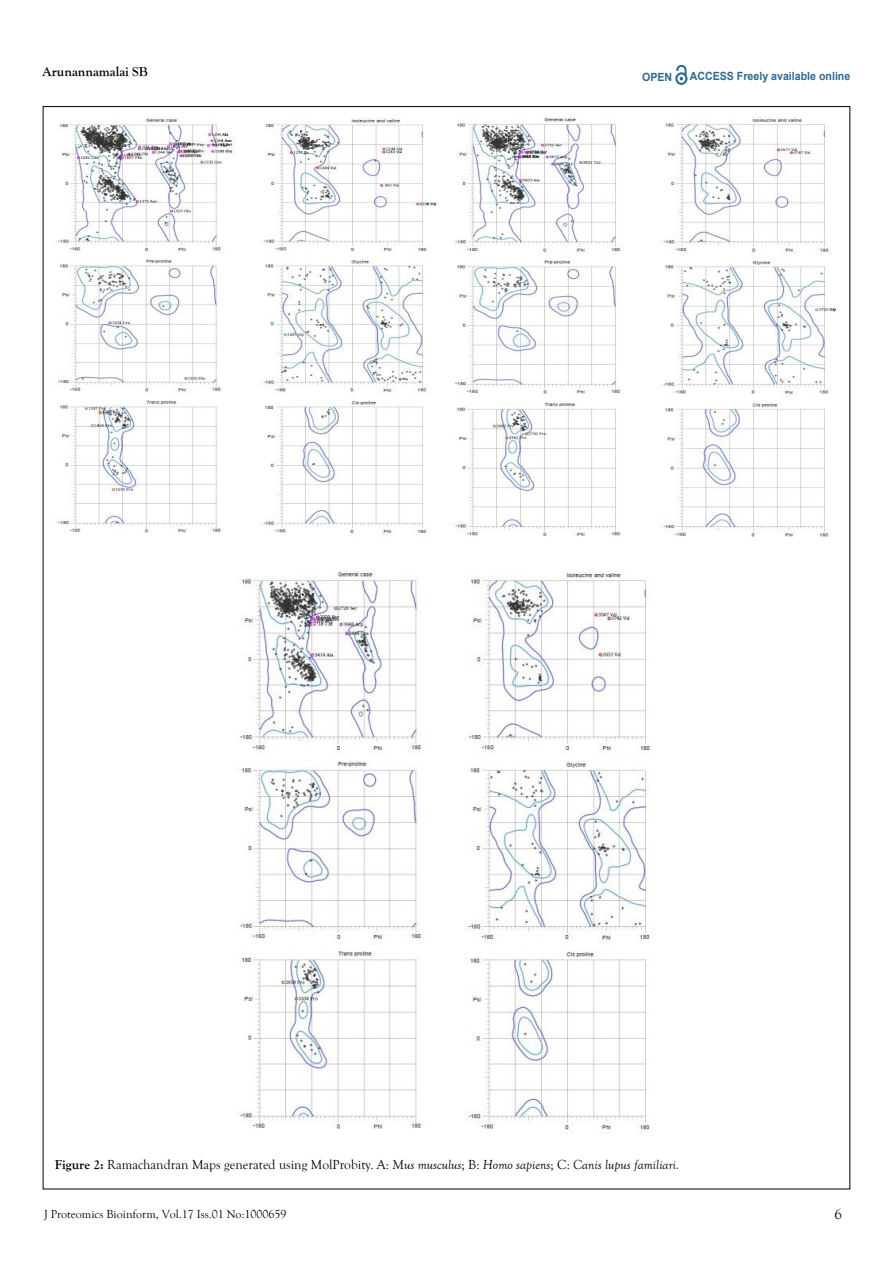
<style>
.page{position:relative;width:893px;height:1263px;background:#fff}
.page>*{position:absolute;margin:0;border:0;box-sizing:border-box;transform-origin:0 0}
.t1{font:15px "Goudy Old Style T";color:#000}
.t2{font:13.5px "Goudy Old Style T";color:#000}
.t3{font:700 13.5px "Goudy Old Style T";color:#000}
.t4{font:12px "Goudy Old Style T";color:#000}
.t5{font:700 11.25px "Arial";color:#2d6a8e;scale:.94 1}
.s1{font-weight:700}
.s2{font-style:italic}
</style>
<div class="page">
<svg style="left:675px;top:65px;width:12px;height:20px"></svg>
<img style="left:58px;top:118px;width:379px;height:415px">
<img style="left:454px;top:117px;width:383px;height:419px">
<img style="left:237px;top:570px;width:418px;height:562px">
<p class="t3" style="left:43px;top:64px;width:107px">Arunannamalai SB</p>
<p class="t5" style="left:642px;top:70px;width:34px">OPEN</p>
<p class="t5" style="left:690px;top:69px;width:172px">ACCESS Freely available online</p>
<p class="t2" style="left:55px;top:1157px;width:626px"><span class="s1">Figure 2:</span> Ramachandran Maps generated using MolProbity. A: <span class="s2">Mus musculus</span>; B: <span class="s2">Homo sapiens</span>; C: <span class="s2">Canis lupus familiari.</span></p>
<p class="t4" style="left:44px;top:1207px;width:244px">J Proteomics Bioinform, Vol.17 Iss.01 No:1000659</p>
<p class="t1" style="left:834px;top:1206px;width:9px">6</p>
</div>
